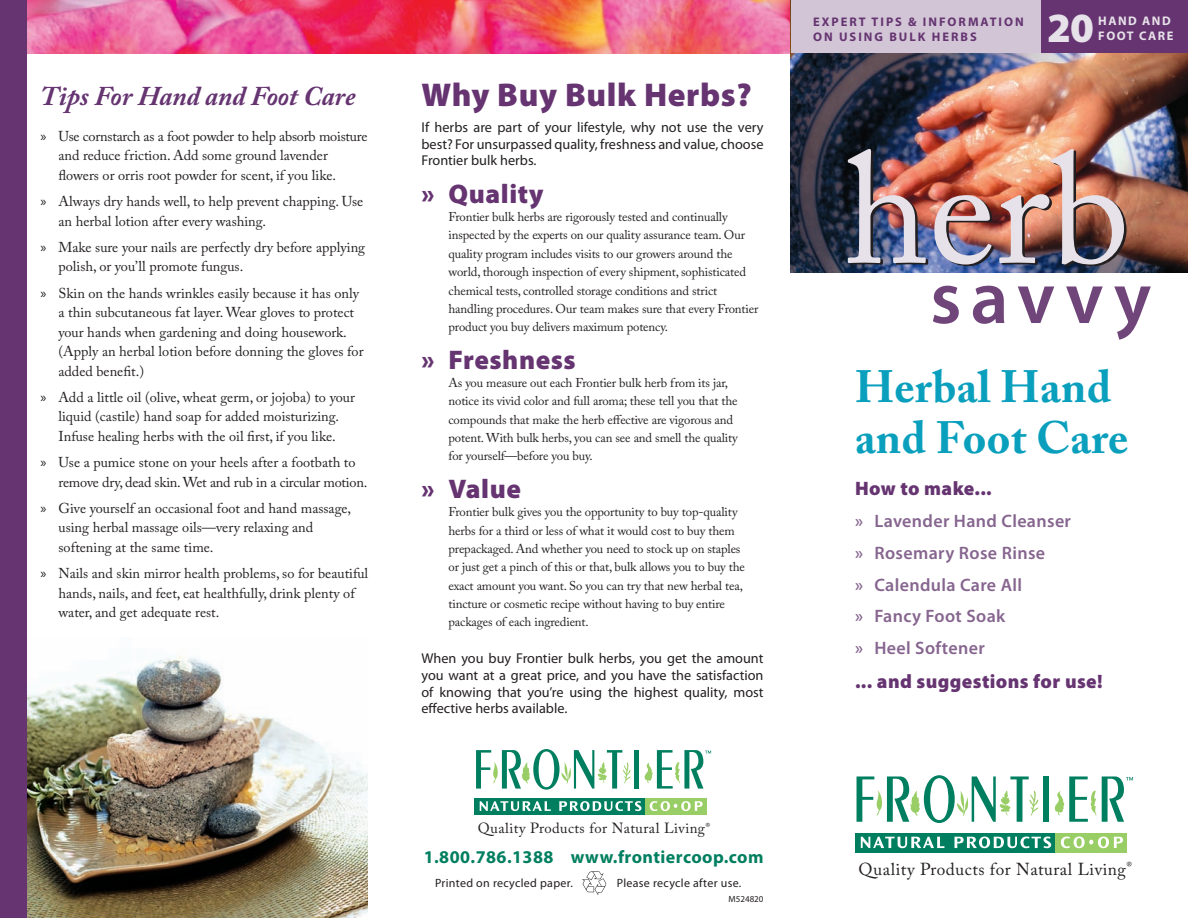
<style>
.page{position:relative;width:1188px;height:918px;background:#fff}
.page>*{position:absolute;margin:0;border:0;box-sizing:border-box;transform-origin:0 0}
.t1{font:157.35px "Adobe Caslon Pro";color:#e7e1e9}
.t2{font:600 75px "Myriad Pro";letter-spacing:.13em;color:#70457a}
.t3{font:700 45px/51px "Adobe Caslon Pro";letter-spacing:.01em;color:#0aa0bd}
.t4{font:900 41.7px "Myriad Pro";color:#e7e1e9}
.Why_Buy_header{font:900 33px "Myriad Pro";letter-spacing:.02em;color:#653471}
.Why_Buy_header-2{font:900 27px "Myriad Pro";letter-spacing:.02em;color:#653471}
.feature_head{font:italic 700 27px "Adobe Caslon Pro";color:#653471}
.front_panel_bullets{font:900 19.5px "Myriad Pro";letter-spacing:.02em;color:#653471}
.front_panel_bullets-2{font:600 18px "Myriad Pro";letter-spacing:.02em;color:#86658f}
.t5{font:700 18px "Myriad Pro";letter-spacing:.025em;color:#007f60}
.t6{font:17.25px "Adobe Caslon Pro";letter-spacing:.03em;color:#231f20}
.t7{font:14.7px "Adobe Caslon Pro";letter-spacing:.03em;color:#231f20}
.Tips_List{font:14.25px/19.5px "Adobe Caslon Pro";color:#231f20}
.t8{font:14.25px/16.8px "Myriad Pro";color:#231f20;text-align:justify}
.Why_buy_copy{font:12.75px/18.3px "Adobe Caslon Pro";letter-spacing:-.01em;color:#231f20}
.t9{font:700 12.45px/15.3px "Myriad Pro";letter-spacing:.16em;color:#653471}
.t10{font:700 12.45px/15.3px "Myriad Pro";letter-spacing:.12em;color:#e7e1e9}
.t11{font:12px "Myriad Pro";letter-spacing:.025em;color:#231f20}
.t12{font:9px "Myriad Pro";color:#231f20}
</style>
<div class="page">
<img style="left:27px;top:656px;width:341px;height:262px">
<img style="left:27px;top:0;width:764px;height:53px">
<div style="left:0;top:0;width:27px;height:918px;background:#653471"></div>
<img style="left:791px;top:53px;width:397px;height:220px">
<div style="left:791px;top:0;width:397px;height:53px;background:#d2c6d6"></div>
<div style="left:1041px;top:0;width:147px;height:53px;background:#653471"></div>
<div style="left:475px;top:798px;width:170px;height:17px;background:#007f60"></div>
<div style="left:645px;top:798px;width:61px;height:17px;background:#99cd65"></div>
<svg style="left:480px;top:801px;width:71px;height:10px"></svg>
<svg style="left:559px;top:801px;width:82px;height:10px"></svg>
<svg style="left:650px;top:801px;width:53px;height:10px"></svg>
<div style="left:634px;top:750px;width:5px;height:39px;background:#007f60"></div>
<svg style="left:476px;top:749px;width:155px;height:41px"></svg>
<svg style="left:644px;top:750px;width:67px;height:39px"></svg>
<svg style="left:582px;top:871px;width:24px;height:24px"></svg>
<div style="left:855px;top:833px;width:200px;height:19px;background:#007f60"></div>
<div style="left:1055px;top:833px;width:72px;height:19px;background:#99cd65"></div>
<svg style="left:861px;top:837px;width:83px;height:11px"></svg>
<svg style="left:954px;top:837px;width:97px;height:11px"></svg>
<svg style="left:1061px;top:837px;width:62px;height:11px"></svg>
<div style="left:1043px;top:776px;width:6px;height:46px;background:#007f60"></div>
<svg style="left:857px;top:775px;width:182px;height:48px"></svg>
<svg style="left:1055px;top:776px;width:78px;height:46px"></svg>
<p class="feature_head" style="left:40px;top:79px;width:317px">Tips For Hand and Foot Care</p>
<p class="t8" style="left:41px;top:127px;width:7px">»</p>
<p class="t8" style="left:41px;top:193px;width:7px">»</p>
<p class="t8" style="left:41px;top:238px;width:7px">»</p>
<p class="t8" style="left:41px;top:284px;width:7px">»</p>
<p class="t8" style="left:41px;top:388px;width:7px">»</p>
<p class="t8" style="left:41px;top:454px;width:7px">»</p>
<p class="t8" style="left:41px;top:499px;width:7px">»</p>
<p class="t8" style="left:41px;top:565px;width:7px">»</p>
<p class="Tips_List" style="left:58px;top:126px;width:311px">Use cornstarch as a foot powder to help absorb moisture and reduce friction. Add some ground lavender flowers or orris root powder for scent, if you like.</p>
<p class="Tips_List" style="left:58px;top:192px;width:306px">Always dry hands well, to help prevent chapping. Use an herbal lotion after every washing.</p>
<p class="Tips_List" style="left:58px;top:237px;width:308px">Make sure your nails are perfectly dry before applying polish, or you’ll promote fungus.</p>
<p class="Tips_List" style="left:58px;top:283px;width:307px">Skin on the hands wrinkles easily because it has only a thin subcutaneous fat layer. Wear gloves to protect your hands when gardening and doing housework. (Apply an herbal lotion before donning the gloves for added benefit.)</p>
<p class="Tips_List" style="left:58px;top:387px;width:298px">Add a little oil (olive, wheat germ, or jojoba) to your liquid (castile) hand soap for added moisturizing.<br>Infuse healing herbs with the oil first, if you like.</p>
<p class="Tips_List" style="left:58px;top:452px;width:310px">Use a pumice stone on your heels after a footbath to remove dry, dead skin. Wet and rub in a circular motion.</p>
<p class="Tips_List" style="left:58px;top:498px;width:294px">Give yourself an occasional foot and hand massage, using herbal massage oils—very relaxing and softening at the same time.</p>
<p class="Tips_List" style="left:58px;top:563px;width:311px">Nails and skin mirror health problems, so for beautiful hands, nails, and feet, eat healthfully, drink plenty of water, and get adequate rest.</p>
<p class="Why_Buy_header" style="left:422px;top:73px;width:332px">Why Buy Bulk Herbs?</p>
<p class="t8" style="left:422px;top:118px;width:344px">If herbs are part of your lifestyle, why not use the very best? For unsurpassed quality, freshness and value, choose Frontier bulk herbs.</p>
<p class="Why_Buy_header-2" style="left:422px;top:176px;width:123px">» Quality</p>
<p class="Why_buy_copy" style="left:448px;top:207px;width:311px">Frontier bulk herbs are rigorously tested and continually inspected by the experts on our quality assurance team. Our quality program includes visits to our growers around the world, thorough inspection of every shipment, sophisticated chemical tests, controlled storage conditions and strict handling procedures. Our team makes sure that every Frontier product you buy delivers maximum potency.</p>
<p class="Why_Buy_header-2" style="left:422px;top:341px;width:156px">» Freshness</p>
<p class="Why_buy_copy" style="left:448px;top:373px;width:291px">As you measure out each Frontier bulk herb from its jar, notice its vivid color and full aroma; these tell you that the compounds that make the herb effective are vigorous and potent. With bulk herbs, you can see and smell the quality for yourself—before you buy.</p>
<p class="Why_Buy_header-2" style="left:422px;top:471px;width:101px">» Value</p>
<p class="Why_buy_copy" style="left:448px;top:503px;width:298px">Frontier bulk gives you the opportunity to buy top-quality herbs for a third or less of what it would cost to buy them prepackaged. And whether you need to stock up on staples or just get a pinch of this or that, bulk allows you to buy the exact amount you want. So you can try that new herbal tea, tincture or cosmetic recipe without having to buy entire packages of each ingredient.</p>
<p class="t8" style="left:422px;top:649px;width:344px">When you buy Frontier bulk herbs, you get the amount you want at a great price, and you have the satisfaction of knowing that you’re using the highest quality, most effective herbs available.</p>
<p class="t7" style="left:478px;top:820px;width:234px">Quality Products for Natural Living<sup>®</sup></p>
<p class="t5" style="left:424px;top:845px;width:341px">1.800.786.1388 WWW.FRONTIERCOOP.COM</p>
<p class="t11" style="left:435px;top:875px;width:139px">Printed on recycled paper.</p>
<p class="t11" style="left:617px;top:875px;width:126px">Please recycle after use.</p>
<p class="t12" style="left:729px;top:894px;width:36px">M524820</p>
<p class="t9" style="left:813px;top:14px;width:212px">EXPERT TIPS &amp; INFORMATION<br>ON USING BULK HERBS</p>
<p class="t4" style="left:1047px;top:0;width:48px">20</p>
<p class="t10" style="left:1098px;top:13px;width:75px">HAND AND<br>FOOT CARE</p>
<p class="t1" style="left:844px;top:116px;width:288px">herb</p>
<p class="t2" style="left:930px;top:250px;width:223px">savvy</p>
<p class="t3" style="left:855px;top:361px;width:275px">Herbal Hand and Foot Care</p>
<p class="front_panel_bullets" style="left:855px;top:476px;width:138px">How to make...</p>
<p class="front_panel_bullets-2" style="left:855px;top:509px;width:218px">» Lavender Hand Cleanser</p>
<p class="front_panel_bullets-2" style="left:855px;top:541px;width:192px">» Rosemary Rose Rinse</p>
<p class="front_panel_bullets-2" style="left:855px;top:573px;width:169px">» Calendula Care All</p>
<p class="front_panel_bullets-2" style="left:855px;top:605px;width:152px">» Fancy Foot Soak</p>
<p class="front_panel_bullets-2" style="left:855px;top:637px;width:131px">» Heel Softener</p>
<p class="front_panel_bullets" style="left:855px;top:669px;width:249px">... and suggestions for use!</p>
<p class="t6" style="left:858px;top:859px;width:275px">Quality Products for Natural Living<sup>®</sup></p>
</div>
